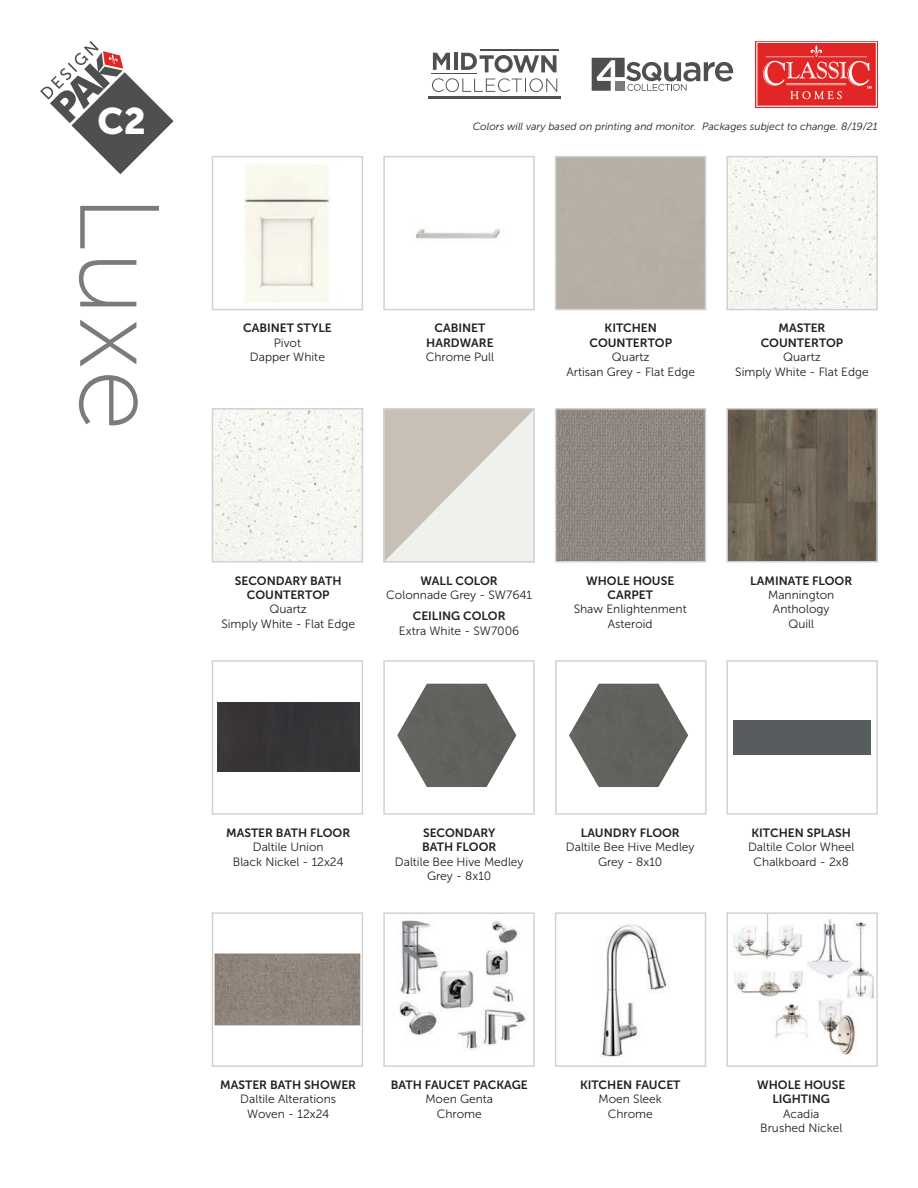
<style>
.page{position:relative;width:918px;height:1188px;background:#fff}
.page>*{position:absolute;margin:0;border:0;box-sizing:border-box;transform-origin:0 0}
.t1{font:112.5px "Museo Sans 100";color:#7b7b7a}
.t2{font:36.75px "Museo Sans 900";color:#fff}
.t3{font:12px/14.4px "Museo Sans 300";color:#231f20;text-align:center}
.t4{font:12px/14.4px "Museo Sans 700";color:#231f20;text-align:center}
.t5{font:italic 10.5px "Museo Sans 300";color:#231f20}
</style>
<div class="page">
<img style="left:569px;top:684px;width:119px;height:103px">
<div style="left:555px;top:660px;width:152px;height:155px;border:2px solid #d1d2d4"></div>
<svg style="left:40px;top:41px;width:134px;height:133px"></svg>
<div style="left:212px;top:660px;width:151px;height:155px;border:2px solid #d1d2d4"></div>
<div style="left:726px;top:660px;width:152px;height:155px;border:2px solid #d1d2d4"></div>
<img style="left:215px;top:953px;width:145px;height:73px">
<div style="left:212px;top:912px;width:151px;height:155px;border:2px solid #d1d2d4"></div>
<img style="left:600px;top:924px;width:69px;height:134px">
<div style="left:555px;top:912px;width:151px;height:155px;border:2px solid #d1d2d4"></div>
<img style="left:399px;top:919px;width:128px;height:133px">
<div style="left:383px;top:912px;width:152px;height:155px;border:2px solid #d1d2d4"></div>
<img style="left:733px;top:915px;width:141px;height:141px">
<div style="left:726px;top:912px;width:152px;height:155px;border:2px solid #d1d2d4"></div>
<img style="left:244px;top:165px;width:86px;height:138px">
<div style="left:212px;top:156px;width:151px;height:154px;border:2px solid #d1d2d4"></div>
<div style="left:555px;top:156px;width:151px;height:154px;border:2px solid #d1d2d4"></div>
<img style="left:416px;top:229px;width:84px;height:10px">
<div style="left:383px;top:156px;width:152px;height:154px;border:2px solid #d1d2d4"></div>
<img style="left:729px;top:159px;width:146px;height:148px">
<div style="left:726px;top:156px;width:152px;height:154px;border:2px solid #d1d2d4"></div>
<img style="left:215px;top:411px;width:145px;height:149px">
<div style="left:212px;top:408px;width:151px;height:155px;border:2px solid #d1d2d4"></div>
<img style="left:558px;top:411px;width:145px;height:149px">
<div style="left:555px;top:408px;width:151px;height:155px;border:2px solid #d1d2d4"></div>
<img style="left:729px;top:411px;width:146px;height:149px">
<div style="left:726px;top:408px;width:152px;height:155px;border:2px solid #d1d2d4"></div>
<svg style="left:756px;top:41px;width:122px;height:67px"></svg>
<svg style="left:756px;top:42px;width:121px;height:65px"></svg>
<svg style="left:592px;top:58px;width:141px;height:33px"></svg>
<hr style="left:429px;top:97px;width:132px;height:2px;background:#4e4f4f">
<svg style="left:432px;top:53px;width:125px;height:39px"></svg>
<hr style="left:480px;top:50px;width:79px;height:1px;background:#4e4f4f">
<hr style="left:431px;top:73px;width:46px;height:1px;background:#4e4f4f">
<div style="left:217px;top:702px;width:142px;height:69px;background:#363437"></div>
<div style="left:733px;top:720px;width:138px;height:35px;background:#575c5f"></div>
<img style="left:386px;top:411px;width:146px;height:149px">
<div style="left:383px;top:408px;width:152px;height:155px;border:2px solid #d1d2d4"></div>
<img style="left:397px;top:684px;width:119px;height:103px">
<div style="left:383px;top:660px;width:152px;height:155px;border:2px solid #d1d2d4"></div>
<h2 class="t2" style="left:98px;top:100px;width:50px">C2</h2>
<h1 class="t1" style="left:179px;top:194px;width:239px;rotate:90deg">Luxe</h1>
<p class="t4" style="left:243px;top:321px;width:90px">CABINET STYLE</p>
<p class="t3" style="left:250px;top:336px;width:77px">Pivot<br>Dapper White</p>
<p class="t5" style="left:473px;top:121px;width:407px">Colors will vary based on printing and monitor. Packages subject to change. 8/19/21</p>
<p class="t4" style="left:426px;top:321px;width:69px">CABINET<br>HARDWARE</p>
<p class="t3" style="left:426px;top:350px;width:70px">Chrome Pull</p>
<p class="t4" style="left:590px;top:321px;width:84px">KITCHEN<br>COUNTERTOP</p>
<p class="t3" style="left:566px;top:350px;width:130px">Quartz<br>Artisan Grey - Flat Edge</p>
<p class="t4" style="left:761px;top:321px;width:84px">MASTER<br>COUNTERTOP</p>
<p class="t3" style="left:735px;top:350px;width:135px">Quartz<br>Simply White - Flat Edge</p>
<p class="t4" style="left:235px;top:573px;width:108px">SECONDARY BATH<br>COUNTERTOP</p>
<p class="t3" style="left:221px;top:602px;width:135px">Quartz<br>Simply White - Flat Edge</p>
<p class="t4" style="left:421px;top:573px;width:79px">WALL COLOR</p>
<p class="t3" style="left:386px;top:588px;width:148px">Colonnade Grey - SW7641</p>
<p class="t4" style="left:413px;top:609px;width:94px">CEILING COLOR</p>
<p class="t3" style="left:399px;top:623px;width:122px">Extra White - SW7006</p>
<p class="t4" style="left:586px;top:573px;width:90px">WHOLE HOUSE<br>CARPET</p>
<p class="t3" style="left:574px;top:602px;width:115px">Shaw Enlightenment<br>Asteroid</p>
<p class="t4" style="left:750px;top:573px;width:104px">LAMINATE FLOOR</p>
<p class="t3" style="left:768px;top:588px;width:68px">Mannington<br>Anthology<br>Quill</p>
<p class="t4" style="left:226px;top:825px;width:126px">MASTER BATH FLOOR</p>
<p class="t3" style="left:233px;top:840px;width:112px">Daltile Union<br>Black Nickel - 12x24</p>
<p class="t4" style="left:422px;top:825px;width:76px;text-align:left">SECONDARY<br>BATH FLOOR</p>
<p class="t3" style="left:395px;top:854px;width:130px">Daltile Bee Hive Medley<br>Grey - 8x10</p>
<p class="t4" style="left:581px;top:825px;width:101px">LAUNDRY FLOOR</p>
<p class="t3" style="left:566px;top:840px;width:130px">Daltile Bee Hive Medley<br>Grey - 8x10</p>
<p class="t4" style="left:751px;top:825px;width:101px">KITCHEN SPLASH</p>
<p class="t3" style="left:748px;top:840px;width:108px">Daltile Color Wheel<br>Chalkboard - 2x8</p>
<p class="t4" style="left:220px;top:1078px;width:137px">MASTER BATH SHOWER</p>
<p class="t3" style="left:240px;top:1092px;width:97px">Daltile Alterations<br>Woven - 12x24</p>
<p class="t4" style="left:391px;top:1078px;width:138px">BATH FAUCET PACKAGE</p>
<p class="t3" style="left:425px;top:1092px;width:69px">Moen Genta<br>Chrome</p>
<p class="t4" style="left:580px;top:1078px;width:102px">KITCHEN FAUCET</p>
<p class="t3" style="left:599px;top:1092px;width:65px">Moen Sleek<br>Chrome</p>
<p class="t4" style="left:757px;top:1078px;width:90px">WHOLE HOUSE<br>LIGHTING</p>
<p class="t3" style="left:760px;top:1107px;width:84px">Acadia<br>Brushed Nickel</p>
</div>
